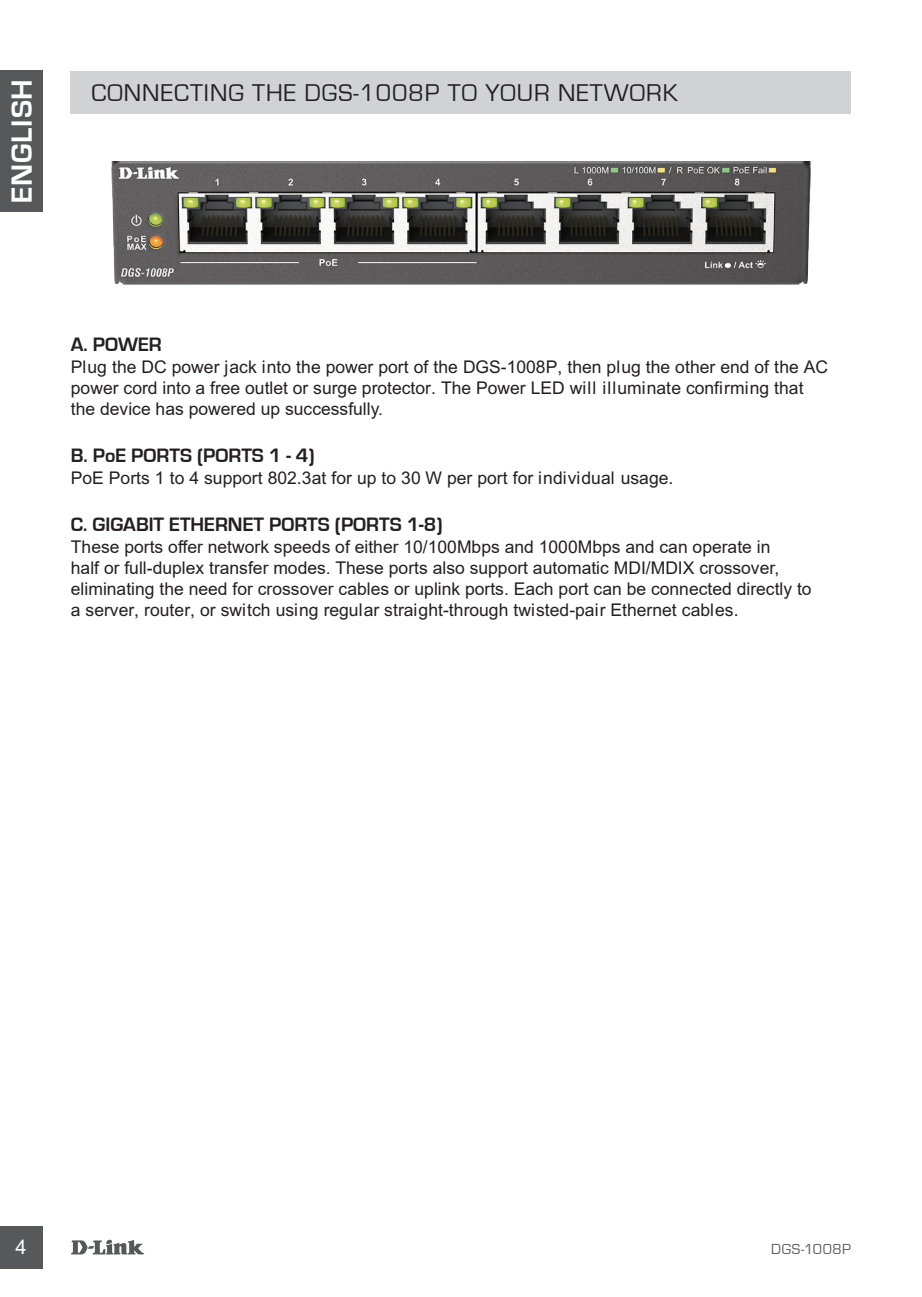
<style>
.page{position:relative;width:922px;height:1297px;background:#fff}
.page>*{position:absolute;margin:0;border:0;box-sizing:border-box;transform-origin:0 0}
.t1{font:700 30px "Eurostile";letter-spacing:.025em;color:#fff}
.t2{font:25px "Eurostile";letter-spacing:.04em;color:#231f20}
.t3{font:700 20px "Eurostile";color:#231f20}
.t4{font:20px "Arial";color:#fff}
.t5{font:17.5px/21px "Arial";color:#231f20}
.t6{font:15px "Eurostile";letter-spacing:.04em;color:#57585a}
</style>
<div class="page">
<svg style="left:71px;top:1239px;width:73px;height:15px"></svg>
<div style="left:0;top:1226px;width:43px;height:43px;background:#57585a"></div>
<div style="left:0;top:70px;width:43px;height:142px;background:#57585a"></div>
<div style="left:71px;top:71px;width:779px;height:42px;background:#d1d2d4"></div>
<img style="left:111px;top:161px;width:700px;height:124px">
<h1 class="t1" style="left:5px;top:203px;width:125px;rotate:-90deg">ENGLISH</h1>
<h2 class="t2" style="left:92px;top:79px;width:587px">CONNECTING THE DGS-1008P TO YOUR NETWORK</h2>
<p class="t3" style="left:71px;top:333px;width:92px">A. POWER</p>
<p class="t5" style="left:71px;top:357px;width:758px">Plug the DC power jack into the power port of the DGS-1008P, then plug the other end of the AC power cord into a free outlet or surge protector. The Power LED will illuminate confirming that the device has powered up successfully.</p>
<p class="t3" style="left:71px;top:444px;width:245px">B. PoE PORTS (PORTS 1 - 4)</p>
<p class="t5" style="left:71px;top:468px;width:603px">PoE Ports 1 to 4 support 802.3at for up to 30 W per port for individual usage.</p>
<p class="t3" style="left:71px;top:513px;width:373px">C. GIGABIT ETHERNET PORTS (PORTS 1-8)</p>
<p class="t5" style="left:71px;top:537px;width:742px">These ports offer network speeds of either 10/100Mbps and 1000Mbps and can operate in<br>half or full-duplex transfer modes. These ports also support automatic MDI/MDIX crossover, eliminating the need for crossover cables or uplink ports. Each port can be connected directly to a server, router, or switch using regular straight-through twisted-pair Ethernet cables.</p>
<p class="t4" style="left:15px;top:1233px;width:13px">4</p>
<p class="t6" style="left:771px;top:1241px;width:81px">DGS-1008P</p>
</div>
